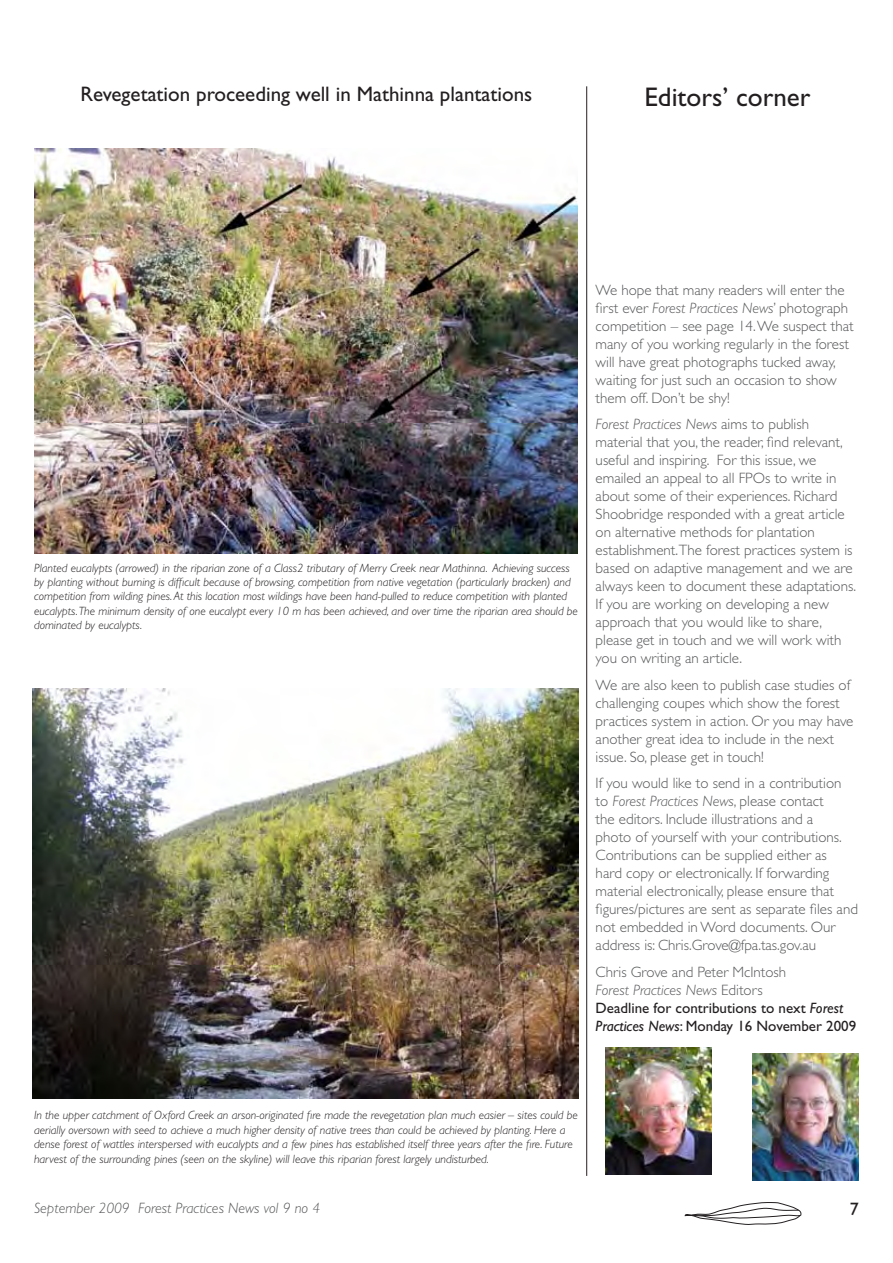
<style>
.page{position:relative;width:893px;height:1263px;background:#fff}
.page>*{position:absolute;margin:0;border:0;box-sizing:border-box;transform-origin:0 0}
.t1{font:27px "Gill Sans";color:#231f20}
.t2{font:21px "Gill Sans";color:#231f20}
.t3{font:18px "Gill Sans";color:#231f20}
.t4{font:300 15px/18px "Gill Sans";color:#57585a}
.t5{font:15px/18px "Gill Sans";color:#231f20}
.t6{font:italic 300 15px "Gill Sans";color:#57585a}
.t7{font:italic 300 12px/14.4px "Gill Sans";color:#231f20}
.s1{font-style:italic}
.s2{font-weight:300;color:#57585a}
.s3{font-weight:300;font-style:italic;color:#57585a}
</style>
<div class="page">
<svg style="left:685px;top:1202px;width:116px;height:23px"></svg>
<img style="left:34px;top:148px;width:544px;height:406px">
<img style="left:32px;top:689px;width:547px;height:409px">
<img style="left:753px;top:1053px;width:106px;height:128px">
<img style="left:606px;top:1047px;width:106px;height:128px">
<hr style="left:586px;top:86px;width:1px;height:1090px;background:#231f20">
<h2 class="t2" style="left:80px;top:82px;width:453px">Revegetation proceeding well in Mathinna plantations</h2>
<h1 class="t1" style="left:644px;top:81px;width:168px">Editors’ corner</h1>
<p class="t7" style="left:34px;top:560px;width:545px">Planted eucalypts (arrowed) in the riparian zone of a Class2 tributary of Merry Creek near Mathinna. Achieving success by planting without burning is difficult because of browsing, competition from native vegetation (particularly bracken) and competition from wilding pines. At this location most wildings have been hand-pulled to reduce competition with planted eucalypts. The minimum density of one eucalypt every 10 m has been achieved, and over time the riparian area should be dominated by eucalypts.</p>
<p class="t4" style="left:596px;top:281px;width:259px">We hope that many readers will enter the first ever <span class="s1">Forest Practices News</span>’ photograph competition – see page 14. We suspect that many of you working regularly in the forest will have great photographs tucked away, waiting for just such an occasion to show them off. Don’t be shy!</p>
<p class="t4" style="left:596px;top:415px;width:262px"><span class="s1">Forest Practices News</span> aims to publish material that you, the reader, find relevant, useful and inspiring. For this issue, we emailed an appeal to all FPOs to write in about some of their experiences. Richard Shoobridge responded with a great article on alternative methods for plantation establishment.The forest practices system is based on adaptive management and we are always keen to document these adaptations.<br>If you are working on developing a new approach that you would like to share, please get in touch and we will work with you on writing an article.</p>
<p class="t4" style="left:596px;top:676px;width:259px">We are also keen to publish case studies of challenging coupes which show the forest practices system in action. Or you may have another great idea to include in the next issue. So, please get in touch!</p>
<p class="t4" style="left:596px;top:774px;width:264px">If you would like to send in a contribution<br>to <span class="s1">Forest Practices News</span>, please contact<br>the editors. Include illustrations and a<br>photo of yourself with your contributions.<br>Contributions can be supplied either as<br>hard copy or electronically. If forwarding material electronically, please ensure that figures/pictures are sent as separate files and not embedded in Word documents. Our address is: Chris.Grove@fpa.tas.gov.au</p>
<p class="t5" style="left:596px;top:963px;width:262px"><span class="s2">Chris Grove and Peter McIntosh<br></span><span class="s3">Forest Practices News</span> <span class="s2">Editors<br></span>Deadline for contributions to next <span class="s1">Forest Practices News</span>: Monday 16 November 2009</p>
<p class="t7" style="left:34px;top:1108px;width:545px">In the upper catchment of Oxford Creek an arson-originated fire made the revegetation plan much easier – sites could be aerially oversown with seed to achieve a much higher density of native trees than could be achieved by planting. Here a dense forest of wattles interspersed with eucalypts and a few pines has established itself three years after the fire. Future harvest of the surrounding pines (seen on the skyline) will leave this riparian forest largely undisturbed.</p>
<p class="t6" style="left:34px;top:1199px;width:288px">September 2009 Forest Practices News vol 9 no 4</p>
<p class="t3" style="left:850px;top:1198px;width:10px">7</p>
</div>
